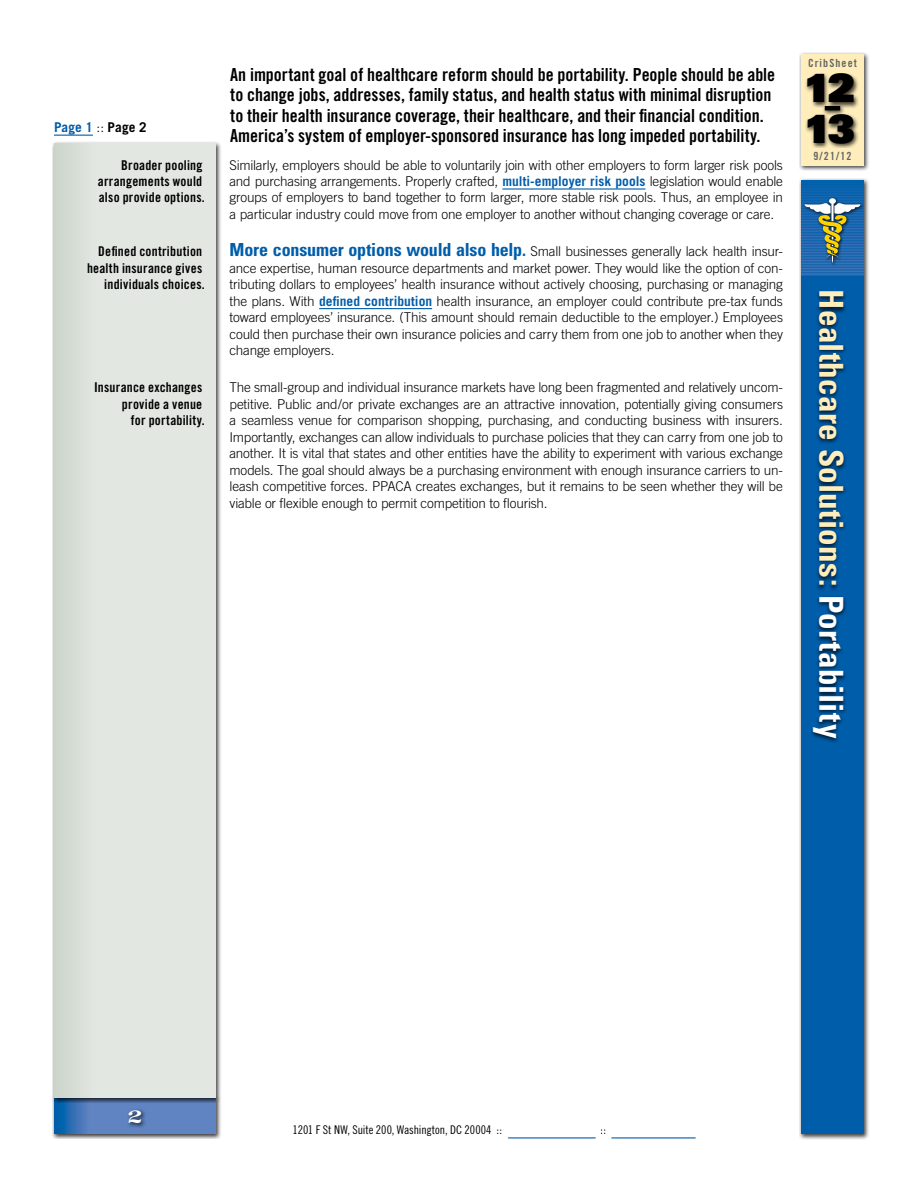
<style>
.page{position:relative;width:918px;height:1188px;background:#fff}
.page>*{position:absolute;margin:0;border:0;box-sizing:border-box;transform-origin:0 0}
.t1{font:900 39px/40.8px "Univers";color:#000}
.t2{font:700 condensed 33px "Univers";letter-spacing:.005em;color:#feb}
.t3{font:18px/20.7px "Trade Gothic Bold Cond Twenty";color:#000}
.t4{font:18px "Numbers Depot";color:#fff}
.t5{font:300 13.5px/16.5px "Trade Gothic";letter-spacing:-.01em;color:#000;text-align:justify}
.t6{font:13.5px/16.5px "Trade Gothic Bold Cond Twenty";letter-spacing:.015em;color:#000;text-align:right}
.t7{font:700 13.5px "Trade Gothic";letter-spacing:.005em;color:#005daa}
.t8{font:12px "Trade Gothic Cond Eighteen";letter-spacing:-.005em;color:#000}
.t9{font:11.25px "Trade Gothic Bold Cond Twenty";letter-spacing:.1em;color:#636466}
.s1{font-weight:300;color:#000}
.s2{color:#000}
.s3{font-weight:700;color:#005daa}
.s4{font-family:"Univers";font-weight:700;font-stretch:condensed;font-size:18px;color:#005daa}
.s5{color:#fff}
</style>
<div class="page">
<hr style="left:54px;top:135px;width:39px;height:1px;background:#005daa">
<hr style="left:502px;top:188px;width:143px;height:2px;background:#005daa">
<hr style="left:319px;top:308px;width:113px;height:1px;background:#005daa">
<hr style="left:508px;top:1137px;width:88px;height:1px;background:#005daa">
<hr style="left:611px;top:1137px;width:85px;height:1px;background:#005daa">
<div style="left:52px;top:1096px;width:169px;height:43px;background:#000;opacity:.75"></div>
<svg style="left:54px;top:1103px;width:162px;height:31px;background:#527ebd"></svg>
<div style="left:127px;top:1108px;width:19px;height:21px;background:#000;opacity:.75"></div>
<div style="left:52px;top:142px;width:169px;height:961px;background:#000;opacity:.75"></div>
<div style="left:54px;top:144px;width:162px;height:954px;background:linear-gradient(to right,#d8dfd7,#e6eae6)"></div>
<div style="left:799px;top:178px;width:70px;height:962px;background:#000;opacity:.75"></div>
<div style="left:801px;top:180px;width:63px;height:954px;background:#005daa"></div>
<div style="left:811px;top:292px;width:36px;height:453px;background:#000;opacity:.75"></div>
<div style="left:799px;top:52px;width:70px;height:118px;background:#000;opacity:.75"></div>
<div style="left:801px;top:54px;width:63px;height:111px;background:#feb"></div>
<div style="left:805px;top:73px;width:54px;height:75px;background:#000;opacity:.75"></div>
<hr style="left:825px;top:106px;width:15px;height:4px;background:#000">
<hr style="left:801px;top:276px;width:63px;height:1px;background:#4777b9">
<hr style="left:801px;top:274px;width:63px;height:1px;background:#4676b9">
<hr style="left:801px;top:273px;width:63px;height:1px;background:#4676b9">
<hr style="left:801px;top:271px;width:63px;height:1px;background:#4576b9">
<hr style="left:801px;top:270px;width:63px;height:1px;background:#4475b8">
<hr style="left:801px;top:268px;width:63px;height:1px;background:#4375b8">
<hr style="left:801px;top:194px;width:63px;height:1px;background:#1668b0">
<hr style="left:801px;top:193px;width:63px;height:1px;background:#1467b0">
<hr style="left:801px;top:191px;width:63px;height:1px;background:#1267b0">
<hr style="left:801px;top:190px;width:63px;height:1px;background:#1167b0">
<hr style="left:801px;top:188px;width:63px;height:1px;background:#0f66af">
<hr style="left:801px;top:186px;width:63px;height:1px;background:#0c66af">
<hr style="left:801px;top:185px;width:63px;height:1px;background:#0966af">
<hr style="left:801px;top:183px;width:63px;height:1px;background:#0765af">
<hr style="left:801px;top:182px;width:63px;height:1px;background:#0465af">
<hr style="left:801px;top:180px;width:63px;height:1px;background:#0165af">
<img style="left:801px;top:196px;width:63px;height:71px">
<svg style="left:804px;top:198px;width:57px;height:64px;background:#517e96"></svg>
<p class="t7" style="left:54px;top:119px;width:94px">Page 1 <span class="s1">::</span> <span class="s2">Page 2</span></p>
<p class="t6" style="left:98px;top:156px;width:108px;text-align:left;text-indent:23px">Broader pooling arrangements would also provide options.</p>
<p class="t6" style="left:87px;top:243px;width:119px">Defined contribution health insurance gives individuals choices.</p>
<p class="t6" style="left:94px;top:379px;width:112px">Insurance exchanges provide a venue<br>for portability.</p>
<p class="t3" style="left:230px;top:64px;width:547px">An important goal of healthcare reform should be portability. People should be able to change jobs, addresses, family status, and health status with minimal disruption to their health insurance coverage, their healthcare, and their financial condition.<br>America’s system of employer-sponsored insurance has long impeded portability.</p>
<p class="t5" style="left:230px;top:156px;width:555px">Similarly, employers should be able to voluntarily join with other employers to form larger risk pools and purchasing arrangements. Properly crafted, <span class="s3">multi-employer risk pools</span> legislation would enable groups of employers to band together to form larger, more stable risk pools. Thus, an employee in a particular industry could move from one employer to another without changing coverage or care.</p>
<p class="t5" style="left:229px;top:243px;width:555px"><span class="s4">More consumer options would also help.</span> Small businesses generally lack health insur&shy;ance expertise, human resource departments and market power. They would like the option of con&shy;tributing dollars to employees’ health insurance without actively choosing, purchasing or managing the plans. With <span class="s3">defined contribution</span> health insurance, an employer could contribute pre-tax funds toward employees’ insurance. (This amount should remain deductible to the employer.) Employees could then purchase their own insurance policies and carry them from one job to another when they change employers.</p>
<p class="t5" style="left:229px;top:379px;width:555px">The small-group and individual insurance markets have long been fragmented and relatively uncom&shy;petitive. Public and/or private exchanges are an attractive innovation, potentially giving consumers a seamless venue for comparison shopping, purchasing, and conducting business with insurers.<br>Importantly, exchanges can allow individuals to purchase policies that they can carry from one job to another. It is vital that states and other entities have the ability to experiment with various exchange models. The goal should always be a purchasing environment with enough insurance carriers to un&shy;leash competitive forces. PPACA creates exchanges, but it remains to be seen whether they will be viable or flexible enough to permit competition to flourish.</p>
<p class="t9" style="left:808px;top:57px;width:50px">CribSheet</p>
<h1 class="t1" style="left:804px;top:67px;width:53px">12<br>13</h1>
<p class="t9" style="left:814px;top:149px;width:39px">9/21/12</p>
<h2 class="t2" style="left:851px;top:289px;width:450px;rotate:90deg">Healthcare Solutions: <span class="s5">Portability</span></h2>
<h3 class="t4" style="left:128px;top:1107px;width:16px">2</h3>
<p class="t8" style="left:293px;top:1123px;width:211px">1201 F St NW, Suite 200, Washington, DC 20004 ::</p>
</div>
